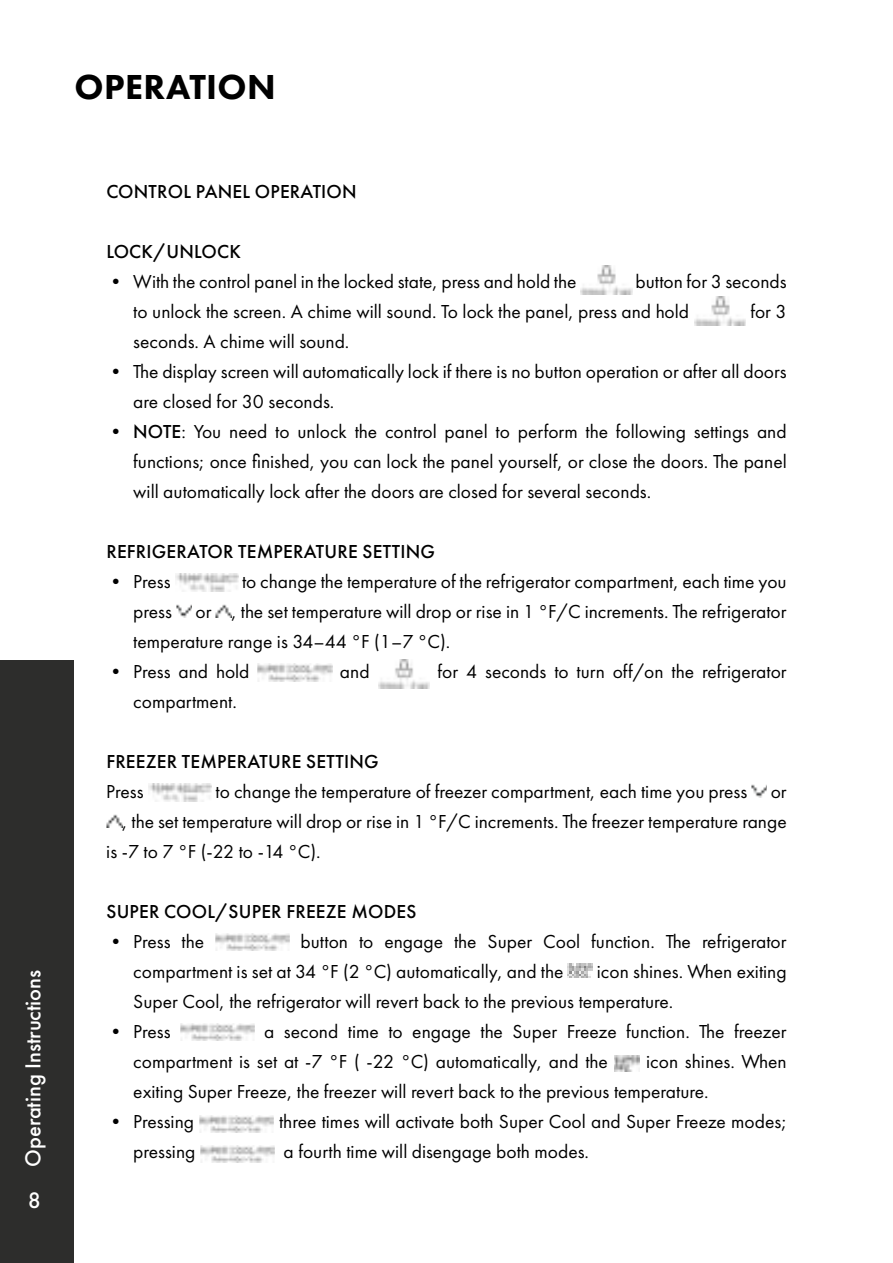
<style>
.page{position:relative;width:893px;height:1263px;background:#fff}
.page>*{position:absolute;margin:0;border:0;box-sizing:border-box;transform-origin:0 0}
.t1{font:800 36px "Futura PT";letter-spacing:.01em;color:#000}
.t2{font:500 23.25px "Futura PT";color:#fff}
.t3{font:500 22.5px "Futura PT";color:#fff}
.t4{font:19.5px/30px "Futura PT";color:#000}
.t5{font:500 19.5px "Futura PT";letter-spacing:.01em;color:#000}
.s1{font-weight:500}
</style>
<div class="page">
<div style="left:0;top:659px;width:74px;height:604px;background:#2d2d2c"></div>
<img style="left:581px;top:265px;width:51px;height:29px">
<img style="left:694px;top:296px;width:52px;height:29px">
<img style="left:175px;top:574px;width:63px;height:17px">
<img style="left:176px;top:604px;width:15px;height:14px">
<img style="left:216px;top:604px;width:15px;height:14px">
<img style="left:257px;top:664px;width:75px;height:17px">
<img style="left:378px;top:659px;width:52px;height:29px">
<img style="left:148px;top:784px;width:64px;height:17px">
<img style="left:751px;top:784px;width:16px;height:14px">
<img style="left:106px;top:814px;width:16px;height:14px">
<img style="left:215px;top:933px;width:75px;height:18px">
<img style="left:568px;top:964px;width:25px;height:14px">
<img style="left:180px;top:1023px;width:75px;height:18px">
<img style="left:615px;top:1055px;width:24px;height:16px">
<img style="left:199px;top:1115px;width:75px;height:17px">
<img style="left:200px;top:1145px;width:75px;height:17px">
<h1 class="t1" style="left:75px;top:65px;width:203px">OPERATION</h1>
<p class="t3" style="left:23px;top:1167px;width:199px;rotate:-90deg">Operating Instructions</p>
<p class="t2" style="left:28px;top:1190px;width:15px">8</p>
<p class="t5" style="left:106px;top:183px;width:252px">CONTROL PANEL OPERATION</p>
<p class="t5" style="left:106px;top:243px;width:136px">LOCK/UNLOCK</p>
<p class="t4" style="left:106px;top:267px;width:472px">• With the control panel in the locked state, press and hold the</p>
<p class="t4" style="left:133px;top:267px;width:655px;text-indent:502px">button for 3 seconds to unlock the screen. A chime will sound. To lock the panel, press and hold</p>
<p class="t4" style="left:750px;top:297px;width:38px">for 3</p>
<p class="t4" style="left:133px;top:327px;width:218px">seconds. A chime will sound.</p>
<p class="t4" style="left:133px;top:357px;width:655px;text-indent:-27px">• The display screen will automatically lock if there is no button operation or after all doors are closed for 30 seconds.</p>
<p class="t4" style="left:133px;top:417px;width:655px;text-align:justify;text-indent:-27px">• <span class="s1">NOTE</span>: You need to unlock the control panel to perform the following settings and functions; once finished, you can lock the panel yourself, or close the doors. The panel will automatically lock after the doors are closed for several seconds.</p>
<p class="t5" style="left:106px;top:543px;width:330px">REFRIGERATOR TEMPERATURE SETTING</p>
<p class="t4" style="left:106px;top:567px;width:66px">• Press</p>
<p class="t4" style="left:133px;top:567px;width:655px;text-align:justify;text-indent:109px">to change the temperature of the refrigerator compartment, each time you press or , the set temperature will drop or rise in 1 °F/C increments. The refrigerator temperature range is 34–44 °F (1–7 °C).</p>
<p class="t4" style="left:106px;top:657px;width:145px">• Press and hold</p>
<p class="t4" style="left:340px;top:657px;width:31px">and</p>
<p class="t4" style="left:438px;top:657px;width:351px">for 4 seconds to turn off/on the refrigerator</p>
<p class="t4" style="left:133px;top:687px;width:105px">compartment.</p>
<p class="t5" style="left:106px;top:753px;width:274px">FREEZER TEMPERATURE SETTING</p>
<p class="t4" style="left:106px;top:777px;width:39px">Press</p>
<p class="t4" style="left:216px;top:777px;width:573px">to change the temperature of freezer compartment, each time you press or</p>
<p class="t4" style="left:122px;top:807px;width:666px">, the set temperature will drop or rise in 1 °F/C increments. The freezer temperature range</p>
<p class="t4" style="left:106px;top:837px;width:216px">is -7 to 7 °F (-22 to -14 °C).</p>
<p class="t5" style="left:106px;top:903px;width:312px">SUPER COOL/SUPER FREEZE MODES</p>
<p class="t4" style="left:106px;top:927px;width:99px">• Press the</p>
<p class="t4" style="left:133px;top:927px;width:655px;text-indent:167px">button to engage the Super Cool function. The refrigerator compartment is set at 34 °F (2 °C) automatically, and the</p>
<p class="t4" style="left:133px;top:957px;width:655px;text-indent:464px">icon shines. When exiting<br>Super Cool, the refrigerator will revert back to the previous temperature.</p>
<p class="t4" style="left:106px;top:1017px;width:66px">• Press</p>
<p class="t4" style="left:133px;top:1017px;width:655px;text-indent:131px">a second time to engage the Super Freeze function. The freezer compartment is set at -7 °F ( -22 °C) automatically, and the</p>
<p class="t4" style="left:133px;top:1047px;width:655px;text-indent:513px">icon shines. When exiting Super Freeze, the freezer will revert back to the previous temperature.</p>
<p class="t4" style="left:106px;top:1107px;width:89px">• Pressing</p>
<p class="t4" style="left:279px;top:1107px;width:509px">three times will activate both Super Cool and Super Freeze modes;</p>
<p class="t4" style="left:133px;top:1137px;width:64px">pressing</p>
<p class="t4" style="left:284px;top:1137px;width:307px">a fourth time will disengage both modes.</p>
</div>
